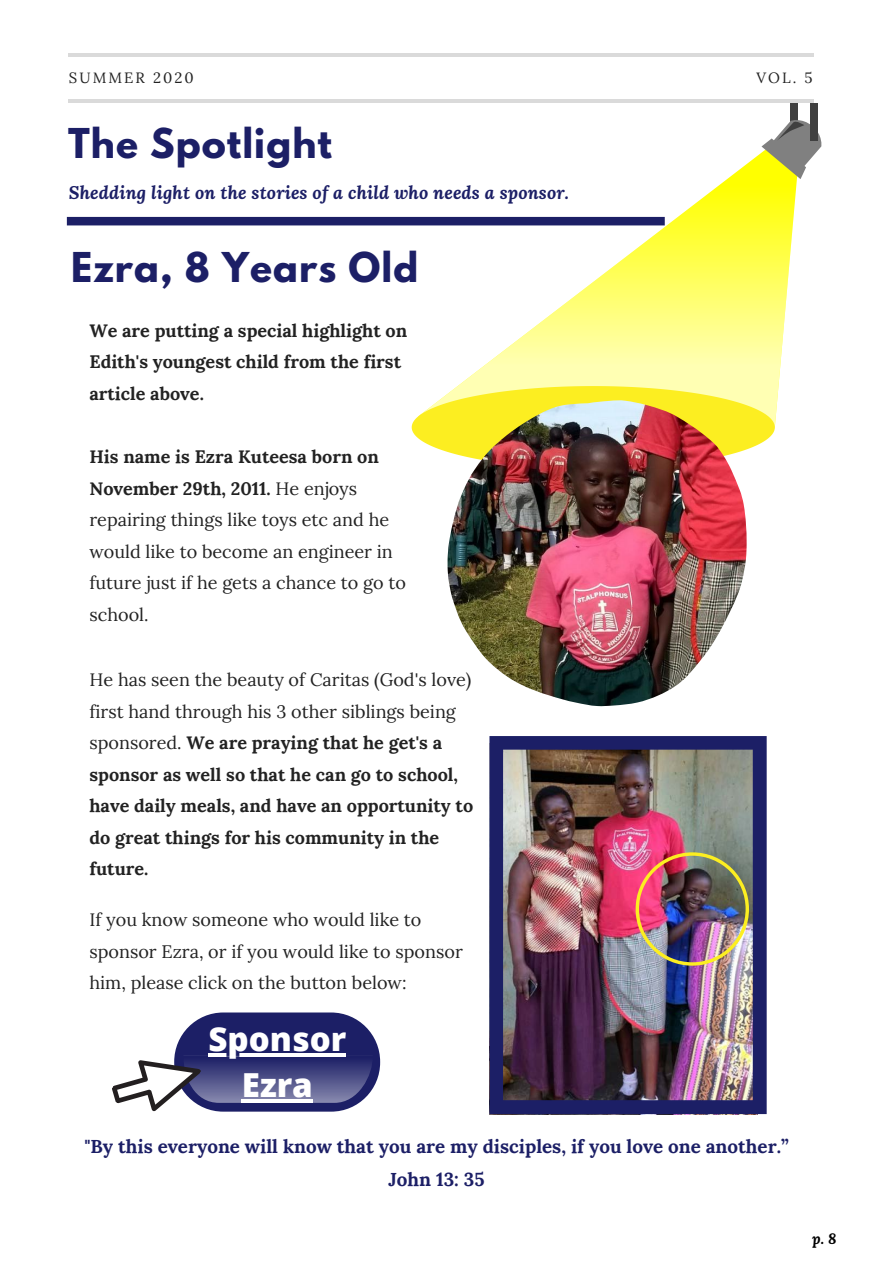
<style>
.page{position:relative;width:894px;height:1264px;background:#fff}
.page>*{position:absolute;margin:0;border:0;box-sizing:border-box;transform-origin:0 0}
.t1{font:700 36.45px "League Spartan";letter-spacing:.03em;color:#1c1f66}
.t2{font:800 33.15px/46px "Open Sans";color:#fff;text-align:center}
.t3{font:700 18.75px/32.7px "Lora";color:#1c1f66;text-align:center}
.t4{font:700 18px/31.5px "Lora";color:#222}
.t5{font:18px/31.5px "Lora";color:#222}
.t6{font:italic 700 18px "Lora";letter-spacing:.005em;color:#1c1f66}
.t7{font:14.85px "Lora";letter-spacing:.14em;color:#222}
.t8{font:italic 700 14.85px "Lora";color:#000}
.s1{font-weight:700}
.s2{font-weight:400}
</style>
<div class="page">
<hr style="left:68px;top:99px;width:744px;height:3px;background:#000">
<hr style="left:69px;top:53px;width:744px;height:4px;background:#dadada">
<svg style="left:418px;top:153px;width:379px;height:278px"></svg>
<div style="left:790px;top:103px;width:7px;height:38px;background:#404040"></div>
<div style="left:810px;top:103px;width:7px;height:38px;background:#404040"></div>
<svg style="left:761px;top:117px;width:61px;height:62px"></svg>
<svg style="left:411px;top:386px;width:363px;height:66px"></svg>
<div style="left:67px;top:217px;width:597px;height:8px;background:#1c1f66"></div>
<img style="left:447px;top:400px;width:299px;height:306px">
<img style="left:489px;top:736px;width:277px;height:378px">
<div style="left:174px;top:1012px;width:206px;height:99px;background:#1c1f66;border-radius:49px"></div>
<svg style="left:112px;top:1036px;width:261px;height:76px"></svg>
<hr style="left:208px;top:1053px;width:138px;height:3px;background:#fff">
<hr style="left:242px;top:1099px;width:71px;height:3px;background:#fff">
<p class="t7" style="left:69px;top:68px;width:126px">SUMMER 2020</p>
<p class="t7" style="left:756px;top:68px;width:58px">VOL. 5</p>
<h1 class="t1" style="left:68px;top:125px;width:265px">The Spotlight</h1>
<p class="t6" style="left:69px;top:180px;width:501px">Shedding light on the stories of a child who needs a sponsor.</p>
<h1 class="t1" style="left:71px;top:249px;width:348px">Ezra, 8 Years Old</h1>
<p class="t4" style="left:89px;top:314px;width:319px">We are putting a special highlight on<br>Edith's youngest child from the first article above.</p>
<p class="t5" style="left:89px;top:440px;width:318px"><span class="s1">His name is Ezra Kuteesa born on<br>November 29th, 2011.</span> He enjoys repairing things like toys etc and he would like to become an engineer in future just if he gets a chance to go to school.</p>
<p class="t4" style="left:89px;top:663px;width:385px"><span class="s2">He has seen the beauty of Caritas (God's love) first hand through his 3 other siblings being sponsored.</span> We are praying that he get's a sponsor as well so that he can go to school, have daily meals, and have an opportunity to do great things for his community in the future.</p>
<p class="t5" style="left:89px;top:903px;width:375px">If you know someone who would like to sponsor Ezra, or if you would like to sponsor him, please click on the button below:</p>
<h2 class="t2" style="left:208px;top:1015px;width:139px">Sponsor<br>Ezra</h2>
<p class="t3" style="left:84px;top:1129px;width:705px">"By this everyone will know that you are my disciples, if you love one another.”<br>John 13: 35</p>
<p class="t8" style="left:812px;top:1228px;width:26px">p. 8</p>
</div>
